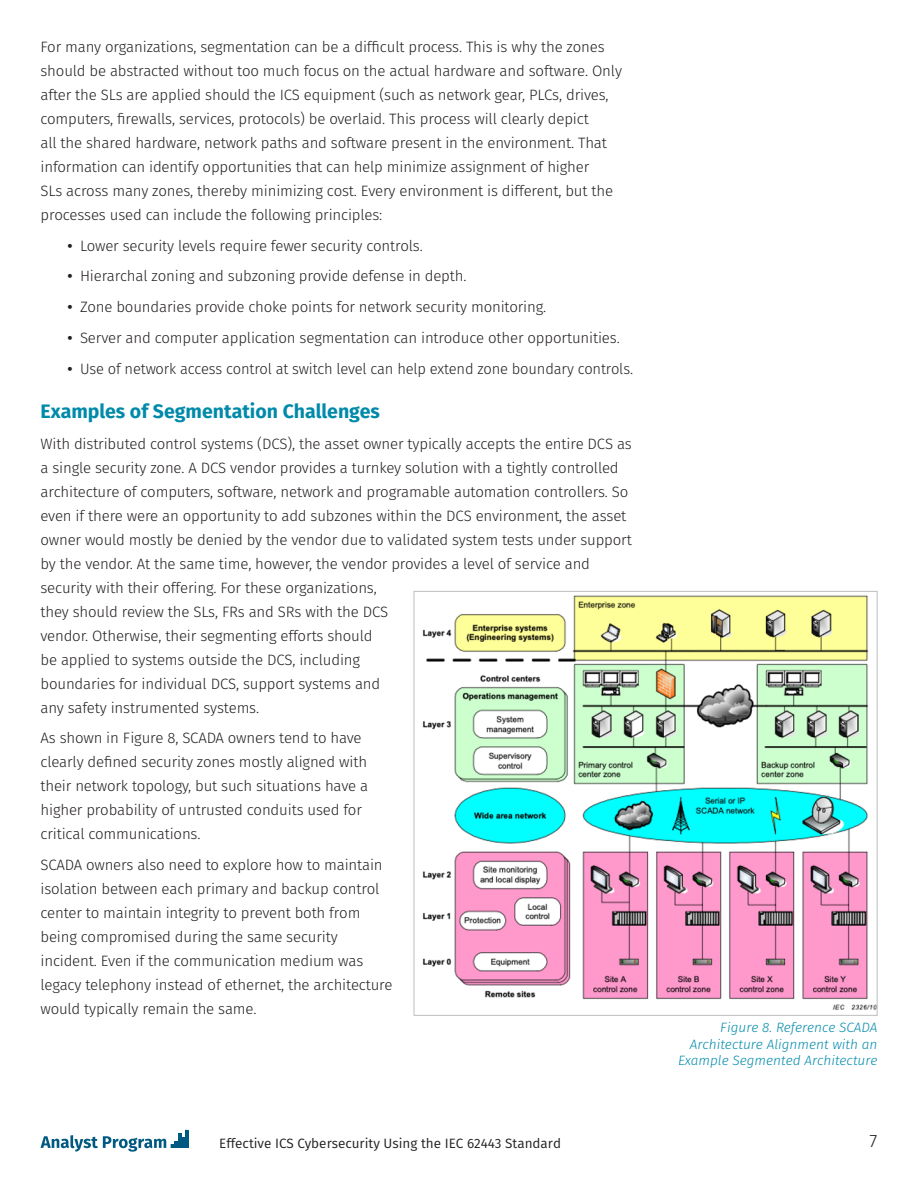
<style>
.page{position:relative;width:918px;height:1188px;background:#fff}
.page>*{position:absolute;margin:0;border:0;box-sizing:border-box;transform-origin:0 0}
.t1{font:700 19.5px "Fira Sans";color:#008aaa}
.t2{font:300 18px "Fira Sans";color:#231f20}
.t3{font:300 15px/24px "Fira Sans";letter-spacing:-.01em;color:#231f20}
.t4{font:italic 300 13.5px/16.5px "Fira Sans";color:#008aaa;text-align:right}
.t5{font:13.5px "Fira Sans";color:#231f20}
.s1{font-weight:600}
</style>
<div class="page">
<hr style="left:178px;top:1133px;width:3px;height:15px;background:#005981">
<hr style="left:186px;top:1130px;width:3px;height:18px;background:#005981">
<svg style="left:41px;top:1135px;width:145px;height:17px"></svg>
<img style="left:422px;top:595px;width:454px;height:415px">
<p class="t3" style="left:40px;top:35px;width:583px">For many organizations, segmentation can be a difficult process. This is why the zones should be abstracted without too much focus on the actual hardware and software. Only after the SLs are applied should the ICS equipment (such as network gear, PLCs, drives, computers, firewalls, services, protocols) be overlaid. This process will clearly depict<br>all the shared hardware, network paths and software present in the environment. That information can identify opportunities that can help minimize assignment of higher<br>SLs across many zones, thereby minimizing cost. Every environment is different, but the processes used can include the following principles:</p>
<p class="t3" style="left:68px;top:233px;width:357px"><span class="s1">•</span> Lower security levels require fewer security controls.</p>
<p class="t3" style="left:68px;top:264px;width:401px"><span class="s1">•</span> Hierarchal zoning and subzoning provide defense in depth.</p>
<p class="t3" style="left:68px;top:295px;width:480px"><span class="s1">•</span> Zone boundaries provide choke points for network security monitoring.</p>
<p class="t3" style="left:68px;top:326px;width:554px"><span class="s1">•</span> Server and computer application segmentation can introduce other opportunities.</p>
<p class="t3" style="left:68px;top:356px;width:567px"><span class="s1">•</span> Use of network access control at switch level can help extend zone boundary controls.</p>
<h1 class="t1" style="left:40px;top:397px;width:341px">Examples of Segmentation Challenges</h1>
<p class="t3" style="left:40px;top:431px;width:593px">With distributed control systems (DCS), the asset owner typically accepts the entire DCS as a single security zone. A DCS vendor provides a turnkey solution with a tightly controlled architecture of computers, software, network and programable automation controllers. So even if there were an opportunity to add subzones within the DCS environment, the asset owner would mostly be denied by the vendor due to validated system tests under support by the vendor. At the same time, however, the vendor provides a level of service and security with their offering. For these organizations,<br>they should review the SLs, FRs and SRs with the DCS<br>vendor. Otherwise, their segmenting efforts should<br>be applied to systems outside the DCS, including<br>boundaries for individual DCS, support systems and<br>any safety instrumented systems.</p>
<p class="t3" style="left:40px;top:726px;width:329px">As shown in Figure 8, SCADA owners tend to have clearly defined security zones mostly aligned with their network topology, but such situations have a higher probability of untrusted conduits used for critical communications.</p>
<p class="t3" style="left:40px;top:853px;width:354px">SCADA owners also need to explore how to maintain isolation between each primary and backup control center to maintain integrity to prevent both from being compromised during the same security incident. Even if the communication medium was legacy telephony instead of ethernet, the architecture would typically remain the same.</p>
<p class="t5" style="left:219px;top:1133px;width:343px">Effective ICS Cybersecurity Using the IEC 62443 Standard</p>
<p class="t4" style="left:678px;top:1019px;width:201px">Figure 8. Reference SCADA<br>Architecture Alignment with an<br>Example Segmented Architecture</p>
<p class="t2" style="left:870px;top:1128px;width:9px">7</p>
</div>
